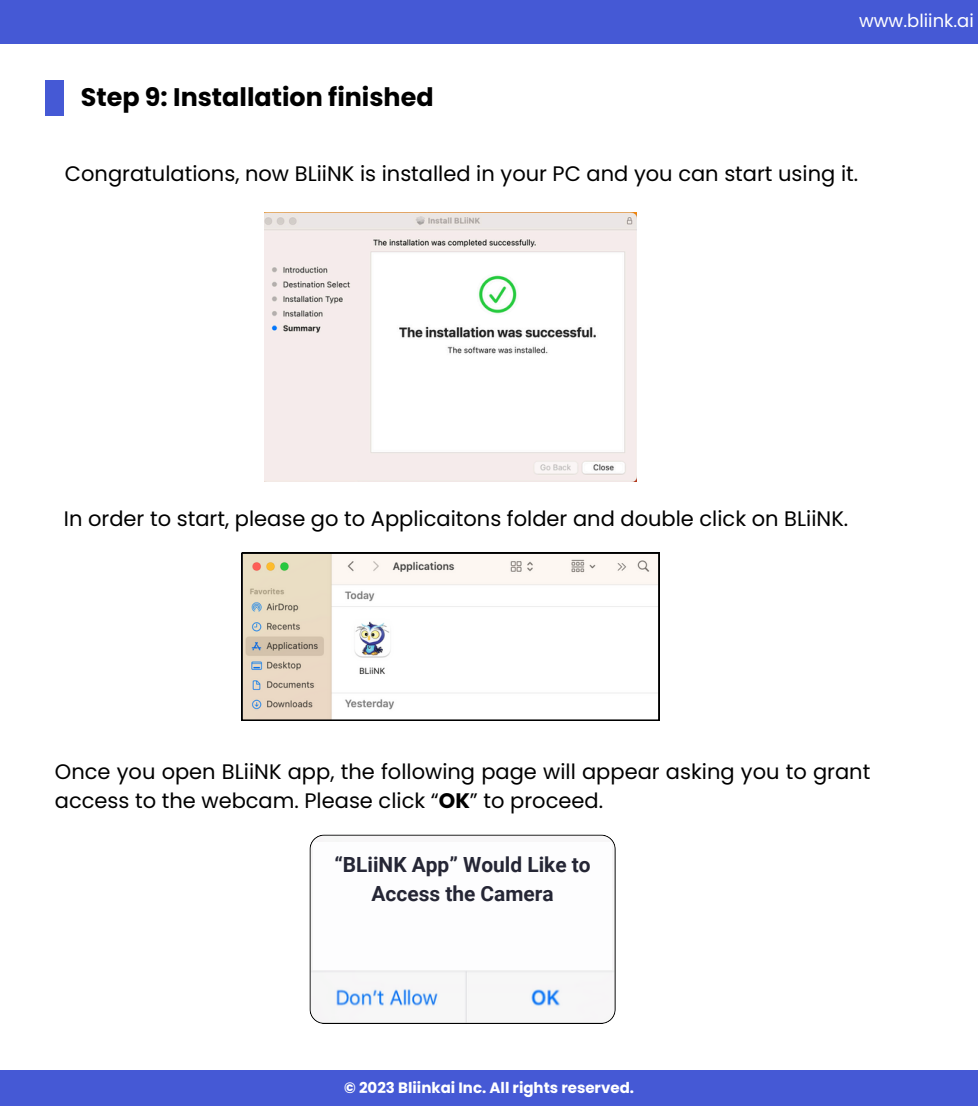
<style>
.page{position:relative;width:978px;height:1106px;background:#fff}
.page>*{position:absolute;margin:0;border:0;box-sizing:border-box;transform-origin:0 0}
.t1{font:700 25.35px "Poppins";color:#000}
.t2{font:21px/29.2px "Poppins";color:#000}
.t3{font:700 20.85px/29.2px "Roboto";color:#252635;text-align:center}
.t4{font:18px "Poppins";color:#fff}
.t5{font:700 15px "Poppins";color:#fff}
.s1{font-weight:700}
</style>
<div class="page">
<div style="left:0;top:0;width:978px;height:44px;background:#4559d5"></div>
<div style="left:0;top:1070px;width:978px;height:36px;background:#4559d5"></div>
<div style="left:46px;top:80px;width:18px;height:36px;background:#4559d5"></div>
<img style="left:264px;top:213px;width:372px;height:268px">
<svg style="left:242px;top:553px;width:417px;height:167px"></svg>
<svg style="left:309px;top:834px;width:306px;height:189px"></svg>
<div style="left:313px;top:842px;width:299px;height:128px;background:#fdfdfe"></div>
<h3 class="t1" style="left:81px;top:80px;width:354px">Step 9: Installation finished</h3>
<h4 class="t4" style="left:859px;top:8px;width:116px">www.bliink.ai</h4>
<p class="t2" style="left:65px;top:159px;width:794px">Congratulations, now BLiiNK is installed in your PC and you can start using it.</p>
<h3 class="t2" style="left:64px;top:504px;width:786px">In order to start, please go to Applicaitons folder and double click on BLiiNK.</h3>
<p class="t2" style="left:55px;top:757px;width:817px">Once you open BLiiNK app, the following page will appear asking you to grant access to the webcam. Please click “<span class="s1">OK</span>” to proceed.</p>
<p class="t3" style="left:334px;top:850px;width:258px">“BLiiNK App” Would Like to<br>Access the Camera</p>
<h1 class="t5" style="left:344px;top:1077px;width:291px">© 2023 Bliinkai Inc. All rights reserved.</h1>
</div>
